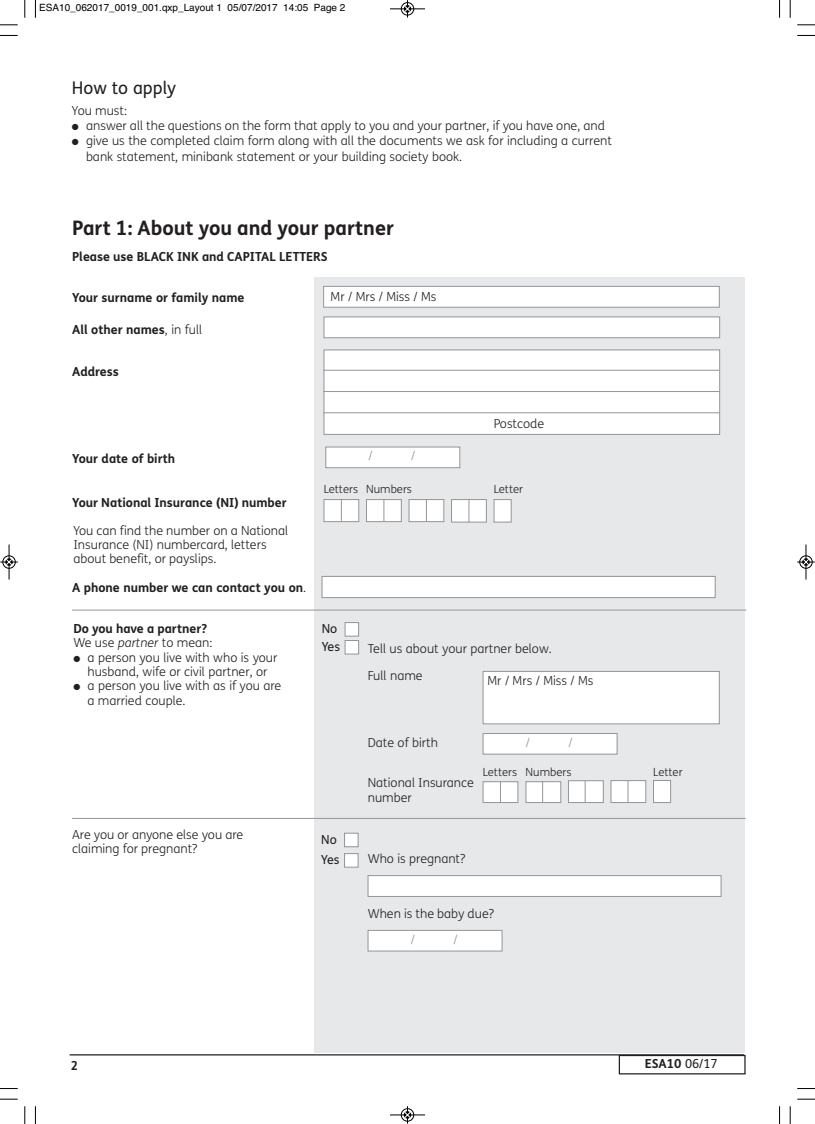
<style>
.page{position:relative;width:815px;height:1124px;background:#fff}
.page>*{position:absolute;margin:0;border:0;box-sizing:border-box;transform-origin:0 0}
.t1{font:700 20px "FS Me";color:#231f20}
.t2{font:17.5px "FS Me";color:#231f20}
.t3{font:300 12.5px/14.4px "FS Me";color:#231f20}
.t4{font:700 12.5px/14.4px "FS Me";color:#231f20}
.t5{font:12.5px "FS Me";color:#231f20}
.t6{font:300 12.5px "FS Me";color:#939598}
.t7{font:300 11.25px "FS Me";color:#231f20}
.t8{font:10px "Helvetica";color:#000}
.s1{font-weight:300}
.s2{font-weight:300;font-style:italic}
.s3{font-weight:400}
</style>
<div class="page">
<div style="left:315px;top:277px;width:430px;height:775px;background:#e7e8e9"></div>
<hr style="left:70px;top:1054px;width:674px;height:1px;background:#231f20">
<div style="left:324px;top:500px;width:34px;height:21px;background:#fff"></div>
<div style="left:324px;top:499px;width:35px;height:23px;border:1px solid #939598"></div>
<svg style="left:341px;top:499px;width:1px;height:22px"></svg>
<div style="left:367px;top:500px;width:34px;height:21px;background:#fff"></div>
<div style="left:366px;top:499px;width:36px;height:23px;border:1px solid #939598"></div>
<svg style="left:384px;top:499px;width:1px;height:22px"></svg>
<div style="left:409px;top:500px;width:35px;height:21px;background:#fff"></div>
<div style="left:409px;top:499px;width:35px;height:23px;border:1px solid #939598"></div>
<svg style="left:426px;top:499px;width:1px;height:22px"></svg>
<div style="left:452px;top:500px;width:34px;height:21px;background:#fff"></div>
<div style="left:451px;top:499px;width:36px;height:23px;border:1px solid #939598"></div>
<svg style="left:469px;top:499px;width:1px;height:23px"></svg>
<div style="left:494px;top:500px;width:17px;height:21px;background:#fff"></div>
<div style="left:494px;top:499px;width:17px;height:23px;border:1px solid #939598"></div>
<div style="left:322px;top:576px;width:393px;height:21px;background:#fff"></div>
<div style="left:322px;top:576px;width:393px;height:22px;border:1px solid #939598"></div>
<div style="left:619px;top:1054px;width:127px;height:20px;border:1px solid #231f20"></div>
<hr style="left:72px;top:609px;width:674px;height:1px;background:#939598">
<div style="left:324px;top:286px;width:395px;height:21px;background:#fff"></div>
<div style="left:323px;top:286px;width:397px;height:21px;border:1px solid #939598"></div>
<div style="left:324px;top:317px;width:395px;height:20px;background:#fff"></div>
<div style="left:324px;top:316px;width:396px;height:22px;border:1px solid #939598"></div>
<div style="left:326px;top:447px;width:133px;height:20px;background:#fff"></div>
<div style="left:325px;top:446px;width:135px;height:22px;border:1px solid #939598"></div>
<div style="left:345px;top:640px;width:13px;height:13px;background:#fff"></div>
<div style="left:345px;top:640px;width:14px;height:14px;border:1px solid #939598"></div>
<div style="left:345px;top:622px;width:13px;height:13px;background:#fff"></div>
<div style="left:345px;top:622px;width:14px;height:14px;border:1px solid #939598"></div>
<div style="left:483px;top:671px;width:236px;height:52px;background:#fff"></div>
<div style="left:483px;top:671px;width:237px;height:53px;border:1px solid #939598"></div>
<div style="left:483px;top:733px;width:134px;height:20px;background:#fff"></div>
<div style="left:483px;top:733px;width:134px;height:21px;border:1px solid #939598"></div>
<hr style="left:72px;top:818px;width:674px;height:1px;background:#939598">
<div style="left:324px;top:350px;width:395px;height:84px;background:#fff"></div>
<div style="left:324px;top:349px;width:396px;height:85px;border:1px solid #939598"></div>
<hr style="left:323px;top:370px;width:397px;height:1px;background:#939598">
<hr style="left:323px;top:391px;width:397px;height:1px;background:#939598">
<hr style="left:323px;top:412px;width:397px;height:1px;background:#939598">
<div style="left:345px;top:853px;width:13px;height:13px;background:#fff"></div>
<div style="left:344px;top:853px;width:14px;height:14px;border:1px solid #939598"></div>
<div style="left:345px;top:833px;width:13px;height:13px;background:#fff"></div>
<div style="left:344px;top:832px;width:14px;height:14px;border:1px solid #939598"></div>
<div style="left:368px;top:875px;width:353px;height:21px;background:#fff"></div>
<div style="left:368px;top:875px;width:353px;height:21px;border:1px solid #939598"></div>
<div style="left:368px;top:930px;width:134px;height:20px;background:#fff"></div>
<div style="left:368px;top:929px;width:134px;height:22px;border:1px solid #939598"></div>
<div style="left:483px;top:781px;width:35px;height:21px;background:#fff"></div>
<div style="left:483px;top:781px;width:35px;height:21px;border:1px solid #939598"></div>
<svg style="left:500px;top:781px;width:1px;height:21px"></svg>
<div style="left:526px;top:781px;width:34px;height:21px;background:#fff"></div>
<div style="left:526px;top:781px;width:35px;height:21px;border:1px solid #939598"></div>
<svg style="left:542px;top:781px;width:1px;height:21px"></svg>
<div style="left:569px;top:781px;width:34px;height:21px;background:#fff"></div>
<div style="left:568px;top:780px;width:36px;height:22px;border:1px solid #939598"></div>
<svg style="left:585px;top:780px;width:1px;height:22px"></svg>
<div style="left:611px;top:780px;width:34px;height:22px;background:#fff"></div>
<div style="left:611px;top:780px;width:35px;height:22px;border:1px solid #939598"></div>
<svg style="left:628px;top:780px;width:1px;height:22px"></svg>
<div style="left:654px;top:780px;width:16px;height:22px;background:#fff"></div>
<div style="left:653px;top:780px;width:18px;height:22px;border:1px solid #939598"></div>
<svg style="left:35px;top:0;width:1px;height:18px"></svg>
<svg style="left:0;top:35px;width:18px;height:1px"></svg>
<svg style="left:779px;top:0;width:1px;height:18px"></svg>
<svg style="left:797px;top:35px;width:18px;height:1px"></svg>
<svg style="left:35px;top:1106px;width:1px;height:17px"></svg>
<svg style="left:0;top:1088px;width:18px;height:1px"></svg>
<svg style="left:779px;top:1106px;width:1px;height:17px"></svg>
<svg style="left:797px;top:1088px;width:18px;height:1px"></svg>
<svg style="left:24px;top:0;width:2px;height:18px"></svg>
<svg style="left:0;top:24px;width:18px;height:2px"></svg>
<svg style="left:790px;top:0;width:1px;height:18px"></svg>
<svg style="left:797px;top:24px;width:18px;height:2px"></svg>
<svg style="left:24px;top:1106px;width:2px;height:17px"></svg>
<svg style="left:0;top:1098px;width:18px;height:1px"></svg>
<svg style="left:790px;top:1106px;width:1px;height:17px"></svg>
<svg style="left:797px;top:1098px;width:18px;height:1px"></svg>
<div style="left:401px;top:2px;width:13px;height:14px;border:1px solid #fff;border-radius:50%"></div>
<hr style="left:390px;top:9px;width:35px;height:1px;background:#000">
<div style="left:401px;top:2px;width:13px;height:13px;border:1px solid #000;border-radius:50%"></div>
<svg style="left:404px;top:0;width:7px;height:18px"></svg>
<hr style="left:390px;top:1114px;width:35px;height:1px;background:#000">
<div style="left:401px;top:1108px;width:13px;height:13px;border:1px solid #000;border-radius:50%"></div>
<svg style="left:404px;top:1106px;width:7px;height:17px"></svg>
<div style="left:2px;top:555px;width:14px;height:13px;border:1px solid #fff;border-radius:50%"></div>
<hr style="left:9px;top:544px;width:1px;height:35px;background:#000">
<div style="left:3px;top:555px;width:12px;height:13px;border:1px solid #000;border-radius:50%"></div>
<svg style="left:0;top:558px;width:18px;height:7px"></svg>
<div style="left:799px;top:555px;width:14px;height:13px;border:1px solid #fff;border-radius:50%"></div>
<hr style="left:806px;top:544px;width:1px;height:35px;background:#000">
<div style="left:800px;top:555px;width:12px;height:13px;border:1px solid #000;border-radius:50%"></div>
<svg style="left:797px;top:558px;width:18px;height:7px"></svg>
<p class="t8" style="left:39px;top:2px;width:308px">ESA10_062017_0019_001.qxp_Layout 1 05/07/2017 14:05 Page 2</p>
<h2 class="t2" style="left:72px;top:81px;width:106px">How to apply</h2>
<p class="t3" style="left:72px;top:105px;width:57px">You must:</p>
<p class="t3" style="left:72px;top:120px;width:535px">● answer all the questions on the form that apply to you and your partner, if you have one, and</p>
<p class="t3" style="left:86px;top:135px;width:527px;line-height:15.2px;text-indent:-14px">● give us the completed claim form along with all the documents we ask for including a current bank statement, minibank statement or your building society book.</p>
<h1 class="t1" style="left:72px;top:220px;width:323px">Part 1: About you and your partner</h1>
<p class="t4" style="left:72px;top:251px;width:257px">Please use BLACK INK and CAPITAL LETTERS</p>
<p class="t4" style="left:72px;top:292px;width:174px">Your surname or family name</p>
<p class="t3" style="left:331px;top:290px;width:107px">Mr / Mrs / Miss / Ms</p>
<p class="t4" style="left:72px;top:323px;width:132px">All other names<span class="s1">, in full</span></p>
<p class="t4" style="left:72px;top:365px;width:48px">Address</p>
<p class="t4" style="left:72px;top:452px;width:105px">Your date of birth</p>
<p class="t6" style="left:369px;top:451px;width:6px">/</p>
<p class="t6" style="left:411px;top:451px;width:6px">/</p>
<p class="t3" style="left:494px;top:418px;width:52px">Postcode</p>
<p class="t4" style="left:72px;top:496px;width:216px">Your National Insurance (NI) number</p>
<p class="t3" style="left:73px;top:524px;width:216px">You can find the number on a National<br>Insurance (NI) numbercard, letters about benefit, or payslips.</p>
<p class="t4" style="left:72px;top:581px;width:236px">A phone number we can contact you on<span class="s1">.</span></p>
<p class="t4" style="left:73px;top:622px;width:141px">Do you have a partner?<br><span class="s1">We use</span> <span class="s2">partner</span> <span class="s1">to mean:</span></p>
<p class="t3" style="left:73px;top:651px;width:206px;text-align:center">● a person you live with who is your husband, wife or civil partner, or</p>
<p class="t3" style="left:87px;top:680px;width:195px;text-indent:-14px">● a person you live with as if you are a married couple.</p>
<p class="t3" style="left:72px;top:828px;width:173px">Are you or anyone else you are claiming for pregnant?</p>
<p class="t7" style="left:324px;top:484px;width:90px">Letters Numbers</p>
<p class="t7" style="left:494px;top:484px;width:31px">Letter</p>
<p class="t5" style="left:322px;top:624px;width:17px">No</p>
<p class="t5" style="left:322px;top:641px;width:20px">Yes</p>
<p class="t5" style="left:321px;top:834px;width:17px">No</p>
<p class="t5" style="left:321px;top:854px;width:20px">Yes</p>
<p class="t3" style="left:368px;top:636px;width:186px;line-height:26.8px">Tell us about your partner below.<br>Full name</p>
<p class="t3" style="left:488px;top:674px;width:107px">Mr / Mrs / Miss / Ms</p>
<p class="t3" style="left:368px;top:736px;width:72px">Date of birth</p>
<p class="t6" style="left:526px;top:737px;width:6px">/</p>
<p class="t6" style="left:568px;top:737px;width:6px">/</p>
<p class="t3" style="left:368px;top:776px;width:108px;line-height:15px">National Insurance number</p>
<p class="t7" style="left:483px;top:767px;width:90px">Letters Numbers</p>
<p class="t7" style="left:653px;top:767px;width:31px">Letter</p>
<p class="t3" style="left:368px;top:852px;width:99px">Who is pregnant?</p>
<p class="t3" style="left:368px;top:907px;width:128px">When is the baby due?</p>
<p class="t6" style="left:411px;top:934px;width:6px">/</p>
<p class="t6" style="left:453px;top:934px;width:6px">/</p>
<p class="t4" style="left:71px;top:1059px;width:9px">2</p>
<p class="t4" style="left:645px;top:1057px;width:74px">ESA10 <span class="s3">06/17</span></p>
</div>
